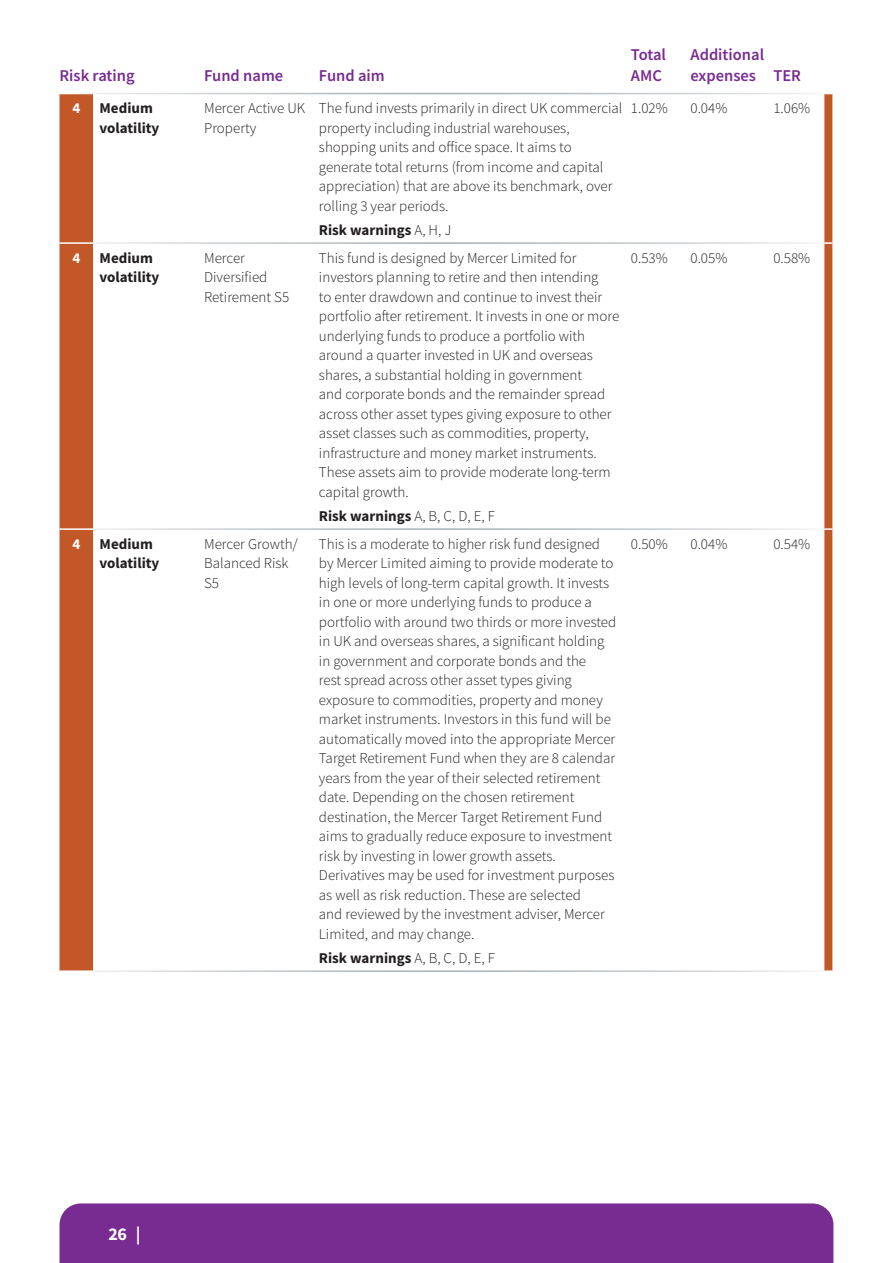
<style>
.page{position:relative;width:893px;height:1263px;background:#fff}
.page>*{position:absolute;margin:0;border:0;box-sizing:border-box;transform-origin:0 0}
.t1{font:700 18px "Source Sans Pro";color:#fff}
.t2{font:600 16.5px/21px "Source Sans Pro";color:#782b90}
.t3{font:300 15px/19.5px "Source Sans Pro";color:#231f20}
.t4{font:700 15px/19.5px "Source Sans Pro";color:#231f20}
.t5{font:700 15px "Source Sans Pro";color:#fff}
.s1{font-weight:300}
</style>
<div class="page">
<div style="left:60px;top:1203px;width:773px;height:60px;background:#782b90"></div>
<div style="left:60px;top:94px;width:33px;height:876px;background:#c25727"></div>
<hr style="left:60px;top:242px;width:33px;height:2px;background:#fff">
<hr style="left:60px;top:528px;width:33px;height:2px;background:#fff">
<svg style="left:824px;top:93px;width:9px;height:878px"></svg>
<p class="t2" style="left:60px;top:65px;width:77px">Risk rating</p>
<p class="t2" style="left:204px;top:65px;width:81px">Fund name</p>
<p class="t2" style="left:319px;top:65px;width:67px">Fund aim</p>
<p class="t5" style="left:73px;top:98px;width:9px">4</p>
<p class="t4" style="left:100px;top:98px;width:61px">Medium volatility</p>
<p class="t3" style="left:204px;top:99px;width:103px">Mercer Active UK<br>Property</p>
<p class="t3" style="left:319px;top:99px;width:305px">The fund invests primarily in direct UK commercial property including industrial warehouses, shopping units and office space. It aims to generate total returns (from income and capital appreciation) that are above its benchmark, over rolling 3 year periods.</p>
<p class="t4" style="left:319px;top:220px;width:134px">Risk warnings <span class="s1">A, H, J</span></p>
<p class="t5" style="left:73px;top:248px;width:9px">4</p>
<p class="t4" style="left:100px;top:248px;width:61px">Medium volatility</p>
<p class="t3" style="left:204px;top:248px;width:87px">Mercer<br>Diversified<br>Retirement S5</p>
<p class="t3" style="left:319px;top:248px;width:302px">This fund is designed by Mercer Limited for investors planning to retire and then intending<br>to enter drawdown and continue to invest their portfolio after retirement. It invests in one or more underlying funds to produce a portfolio with around a quarter invested in UK and overseas shares, a substantial holding in government<br>and corporate bonds and the remainder spread across other asset types giving exposure to other asset classes such as commodities, property, infrastructure and money market instruments.<br>These assets aim to provide moderate long-term capital growth.</p>
<p class="t4" style="left:319px;top:506px;width:177px">Risk warnings <span class="s1">A, B, C, D, E, F</span></p>
<p class="t5" style="left:73px;top:534px;width:9px">4</p>
<p class="t4" style="left:100px;top:534px;width:61px">Medium volatility</p>
<p class="t3" style="left:204px;top:534px;width:95px">Mercer Growth/<br>Balanced Risk<br>S5</p>
<p class="t3" style="left:319px;top:534px;width:299px">This is a moderate to higher risk fund designed by Mercer Limited aiming to provide moderate to high levels of long-term capital growth. It invests in one or more underlying funds to produce a portfolio with around two thirds or more invested in UK and overseas shares, a significant holding in government and corporate bonds and the<br>rest spread across other asset types giving exposure to commodities, property and money market instruments. Investors in this fund will be automatically moved into the appropriate Mercer Target Retirement Fund when they are 8 calendar years from the year of their selected retirement date. Depending on the chosen retirement destination, the Mercer Target Retirement Fund aims to gradually reduce exposure to investment risk by investing in lower growth assets.<br>Derivatives may be used for investment purposes as well as risk reduction. These are selected<br>and reviewed by the investment adviser, Mercer Limited, and may change.</p>
<p class="t4" style="left:319px;top:948px;width:177px">Risk warnings <span class="s1">A, B, C, D, E, F</span></p>
<p class="t2" style="left:631px;top:44px;width:37px">Total<br>AMC</p>
<p class="t2" style="left:690px;top:44px;width:112px">Additional expenses TER</p>
<p class="t3" style="left:631px;top:99px;width:38px">1.02%</p>
<p class="t3" style="left:690px;top:99px;width:38px">0.04%</p>
<p class="t3" style="left:773px;top:99px;width:38px">1.06%</p>
<p class="t3" style="left:631px;top:248px;width:38px">0.53%</p>
<p class="t3" style="left:690px;top:248px;width:38px">0.05%</p>
<p class="t3" style="left:773px;top:248px;width:38px">0.58%</p>
<p class="t3" style="left:631px;top:534px;width:38px">0.50%</p>
<p class="t3" style="left:690px;top:534px;width:38px">0.04%</p>
<p class="t3" style="left:773px;top:534px;width:38px">0.54%</p>
<p class="t1" style="left:108px;top:1222px;width:34px">26 |</p>
</div>
